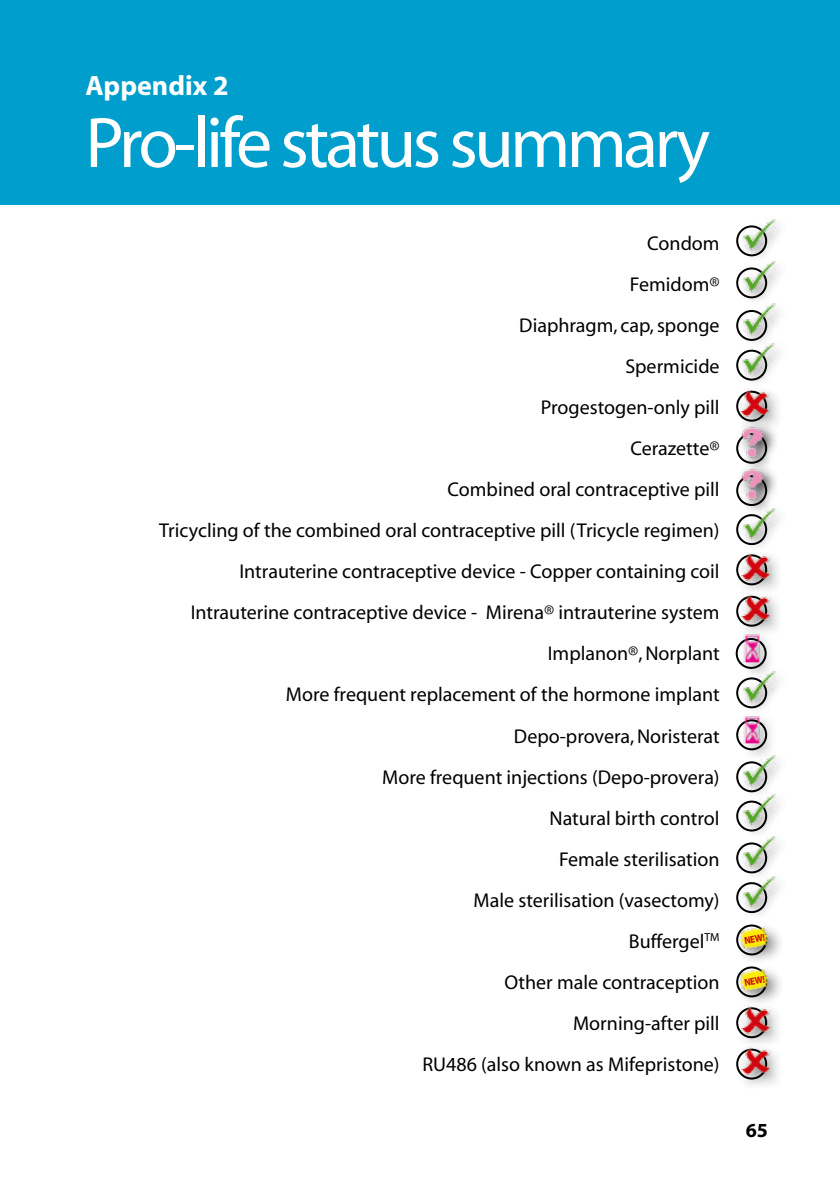
<style>
.page{position:relative;width:840px;height:1191px;background:#fff}
.page>*{position:absolute;margin:0;border:0;box-sizing:border-box;transform-origin:0 0}
.t1{font:72px "Myriad";letter-spacing:-.05em;color:#fff}
.t2{font:700 28px "Myriad";color:#fff}
.t3{font:20px/41px "Myriad";color:#000;text-align:right}
.t4{font:700 20px "Myriad";color:#000}
.t5{font:700 10px "Myriad";color:#d1010e;scale:.9 1}
</style>
<div class="page">
<div style="left:0;top:0;width:839px;height:204px;background:#009ecc"></div>
<div style="left:735px;top:225px;width:31px;height:31px;border:2px solid #000;border-radius:50%"></div>
<div style="left:736px;top:213px;width:51px;height:51px;background:#000;opacity:.5"></div>
<img style="left:741px;top:218px;width:34px;height:32px">
<div style="left:735px;top:267px;width:31px;height:31px;border:2px solid #000;border-radius:50%"></div>
<div style="left:736px;top:255px;width:51px;height:51px;background:#000;opacity:.5"></div>
<img style="left:741px;top:260px;width:34px;height:32px">
<div style="left:735px;top:310px;width:31px;height:31px;border:2px solid #000;border-radius:50%"></div>
<div style="left:736px;top:297px;width:51px;height:51px;background:#000;opacity:.5"></div>
<img style="left:741px;top:303px;width:34px;height:32px">
<div style="left:735px;top:337px;width:52px;height:51px;background:#000;opacity:.5"></div>
<img style="left:741px;top:342px;width:34px;height:32px">
<div style="left:735px;top:514px;width:31px;height:31px;border:2px solid #000;border-radius:50%"></div>
<div style="left:736px;top:501px;width:51px;height:51px;background:#000;opacity:.5"></div>
<img style="left:741px;top:515px;width:34px;height:24px">
<div style="left:735px;top:677px;width:31px;height:31px;border:2px solid #000;border-radius:50%"></div>
<div style="left:736px;top:665px;width:51px;height:51px;background:#000;opacity:.5"></div>
<img style="left:741px;top:679px;width:34px;height:23px">
<div style="left:735px;top:761px;width:31px;height:31px;border:2px solid #000;border-radius:50%"></div>
<div style="left:736px;top:748px;width:51px;height:52px;background:#000;opacity:.5"></div>
<img style="left:741px;top:760px;width:34px;height:26px">
<div style="left:735px;top:800px;width:31px;height:31px;border:2px solid #000;border-radius:50%"></div>
<div style="left:736px;top:788px;width:51px;height:51px;background:#000;opacity:.5"></div>
<img style="left:741px;top:793px;width:34px;height:32px">
<div style="left:735px;top:842px;width:31px;height:31px;border:2px solid #000;border-radius:50%"></div>
<div style="left:736px;top:829px;width:51px;height:52px;background:#000;opacity:.5"></div>
<img style="left:741px;top:835px;width:34px;height:32px">
<div style="left:735px;top:882px;width:31px;height:31px;border:2px solid #000;border-radius:50%"></div>
<div style="left:736px;top:869px;width:51px;height:51px;background:#000;opacity:.5"></div>
<img style="left:741px;top:875px;width:34px;height:32px">
<div style="left:733px;top:383px;width:49px;height:48px;background:#000;opacity:.5"></div>
<img style="left:739px;top:388px;width:31px;height:30px">
<div style="left:734px;top:547px;width:49px;height:48px;background:#000;opacity:.5"></div>
<img style="left:739px;top:552px;width:32px;height:29px">
<div style="left:734px;top:588px;width:49px;height:48px;background:#000;opacity:.5"></div>
<img style="left:739px;top:593px;width:32px;height:29px">
<div style="left:734px;top:1000px;width:49px;height:47px;background:#000;opacity:.5"></div>
<img style="left:739px;top:1006px;width:32px;height:28px">
<div style="left:734px;top:1041px;width:49px;height:48px;background:#000;opacity:.5"></div>
<img style="left:739px;top:1046px;width:32px;height:29px">
<svg style="left:735px;top:421px;width:42px;height:42px"></svg>
<img style="left:740px;top:426px;width:24px;height:32px">
<svg style="left:736px;top:463px;width:41px;height:52px"></svg>
<img style="left:740px;top:468px;width:24px;height:32px">
<div style="left:735px;top:719px;width:31px;height:31px;border:2px solid #000;border-radius:50%"></div>
<div style="left:737px;top:709px;width:38px;height:51px;background:#000;opacity:.5"></div>
<img style="left:743px;top:716px;width:16px;height:28px">
<div style="left:735px;top:638px;width:31px;height:31px;border:2px solid #000;border-radius:50%"></div>
<div style="left:737px;top:628px;width:38px;height:51px;background:#000;opacity:.5"></div>
<img style="left:742px;top:634px;width:16px;height:29px">
<div style="left:733px;top:921px;width:49px;height:43px;background:#000;opacity:.5"></div>
<img style="left:737px;top:925px;width:33px;height:27px">
<div style="left:733px;top:962px;width:49px;height:44px;background:#000;opacity:.5"></div>
<img style="left:737px;top:967px;width:33px;height:27px">
<h2 class="t2" style="left:85px;top:71px;width:145px">Appendix 2</h2>
<h1 class="t1" style="left:85px;top:107px;width:626px">Pro-life status summary</h1>
<p class="t3" style="left:159px;top:224px;width:561px">Condom<br>Femidom®<br>Diaphragm, cap, sponge<br>Spermicide<br>Progestogen-only pill<br>Cerazette®<br>Combined oral contraceptive pill<br>Tricycling of the combined oral contraceptive pill (Tricycle regimen)<br>Intrauterine contraceptive device - Copper containing coil<br>Intrauterine contraceptive device - Mirena® intrauterine system<br>Implanon®, Norplant<br>More frequent replacement of the hormone implant<br>Depo-provera, Noristerat<br>More frequent injections (Depo-provera)<br>Natural birth control<br>Female sterilisation<br>Male sterilisation (vasectomy)<br>Buffergel<sup>TM<br></sup>Other male contraception<br>Morning-after pill<br>RU486 (also known as Mifepristone)</p>
<p class="t5" style="left:743px;top:935px;width:25px;rotate:-10deg">NEW!</p>
<p class="t5" style="left:743px;top:977px;width:25px;rotate:-10deg">NEW!</p>
<p class="t4" style="left:745px;top:1119px;width:24px">65</p>
</div>
